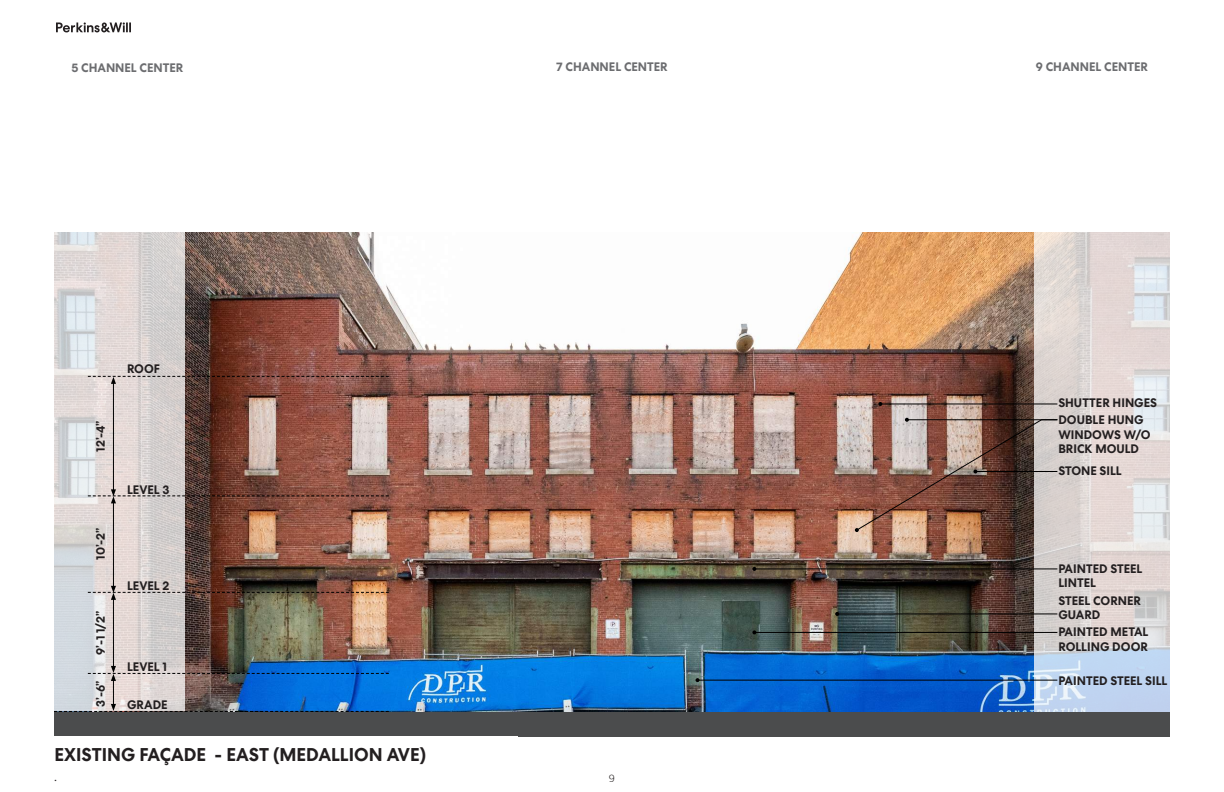
<style>
.page{position:relative;width:1224px;height:792px;background:#fff}
.page>*{position:absolute;margin:0;border:0;box-sizing:border-box;transform-origin:0 0}
.report-section-headi{font:700 18px "PW Centra No 2";color:#231f20}
.report-section-headi-2{font:700 12px/14.4px "PW Centra No 2";color:#231f20}
.report-section-headi-3{font:700 12px "PW Centra No 2";color:#6c6d70}
.t1{font:300 10px "Trade Gothic";color:#231f20}
.report-section-headi-4{font:700 8px "PW Centra No 2";color:#231f20}
</style>
<div class="page">
<img style="left:185px;top:232px;width:985px;height:480px">
<svg style="left:54px;top:232px;width:131px;height:434px;background:#dbd6d6"></svg>
<svg style="left:1034px;top:233px;width:136px;height:479px;background:#dbd8d9"></svg>
<hr style="left:113px;top:598px;width:1px;height:69px;background:#000">
<svg style="left:54px;top:666px;width:335px;height:46px;background:#668ebc"></svg>
<hr style="left:113px;top:502px;width:1px;height:85px;background:#000">
<img style="left:88px;top:586px;width:301px;height:14px">
<hr style="left:113px;top:382px;width:1px;height:109px;background:#000">
<svg style="left:88px;top:489px;width:301px;height:14px;background:#926f66"></svg>
<svg style="left:88px;top:376px;width:301px;height:8px;background:#906d66"></svg>
<hr style="left:698px;top:680px;width:359px;height:1px;background:#000">
<svg style="left:696px;top:678px;width:4px;height:4px"></svg>
<hr style="left:837px;top:613px;width:220px;height:1px;background:#000">
<svg style="left:835px;top:612px;width:4px;height:4px"></svg>
<hr style="left:754px;top:632px;width:303px;height:1px;background:#000">
<svg style="left:752px;top:630px;width:4px;height:4px"></svg>
<hr style="left:754px;top:568px;width:303px;height:1px;background:#000">
<svg style="left:752px;top:567px;width:4px;height:4px"></svg>
<hr style="left:880px;top:403px;width:177px;height:1px;background:#000">
<svg style="left:878px;top:402px;width:4px;height:4px"></svg>
<img style="left:855px;top:418px;width:203px;height:114px">
<div style="left:54px;top:712px;width:1116px;height:24px;background:#4b4c4d"></div>
<svg style="left:56px;top:22px;width:75px;height:10px"></svg>
<p class="report-section-headi-3" style="left:71px;top:61px;width:113px">5 CHANNEL CENTER</p>
<p class="report-section-headi-3" style="left:556px;top:60px;width:113px">7 CHANNEL CENTER</p>
<p class="report-section-headi-3" style="left:1036px;top:60px;width:114px">9 CHANNEL CENTER</p>
<p class="report-section-headi-2" style="left:94px;top:452px;width:33px;rotate:-90deg">12’-4”</p>
<p class="report-section-headi-2" style="left:94px;top:560px;width:33px;rotate:-90deg">10’-2”</p>
<p class="report-section-headi-2" style="left:94px;top:655px;width:45px;rotate:-90deg">9’-1 1/2”</p>
<p class="report-section-headi-2" style="left:94px;top:707px;width:28px;rotate:-90deg">3’-6”</p>
<p class="report-section-headi-2" style="left:127px;top:362px;width:35px">ROOF</p>
<p class="report-section-headi-2" style="left:127px;top:483px;width:44px">LEVEL 3</p>
<p class="report-section-headi-2" style="left:127px;top:579px;width:44px">LEVEL 2</p>
<p class="report-section-headi-2" style="left:127px;top:660px;width:42px">LEVEL 1</p>
<p class="report-section-headi-2" style="left:127px;top:698px;width:42px">GRADE</p>
<p class="report-section-headi" style="left:54px;top:744px;width:373px">EXISTING FAÇADE - EAST (MEDALLION AVE)</p>
<p class="report-section-headi-4" style="left:54px;top:773px;width:4px">.</p>
<p class="t1" style="left:609px;top:773px;width:7px">9</p>
<p class="report-section-headi-2" style="left:1058px;top:396px;width:100px">SHUTTER HINGES</p>
<p class="report-section-headi-2" style="left:1058px;top:413px;width:94px">DOUBLE HUNG<br>WINDOWS W/O<br>BRICK MOULD</p>
<p class="report-section-headi-2" style="left:1058px;top:464px;width:65px">STONE SILL</p>
<p class="report-section-headi-2" style="left:1058px;top:561px;width:86px">PAINTED STEEL<br>LINTEL</p>
<p class="report-section-headi-2" style="left:1058px;top:594px;width:84px;line-height:14px">STEEL CORNER<br>GUARD</p>
<p class="report-section-headi-2" style="left:1058px;top:625px;width:92px">PAINTED METAL<br>ROLLING DOOR</p>
<p class="report-section-headi-2" style="left:1058px;top:673px;width:111px">PAINTED STEEL SILL</p>
</div>
